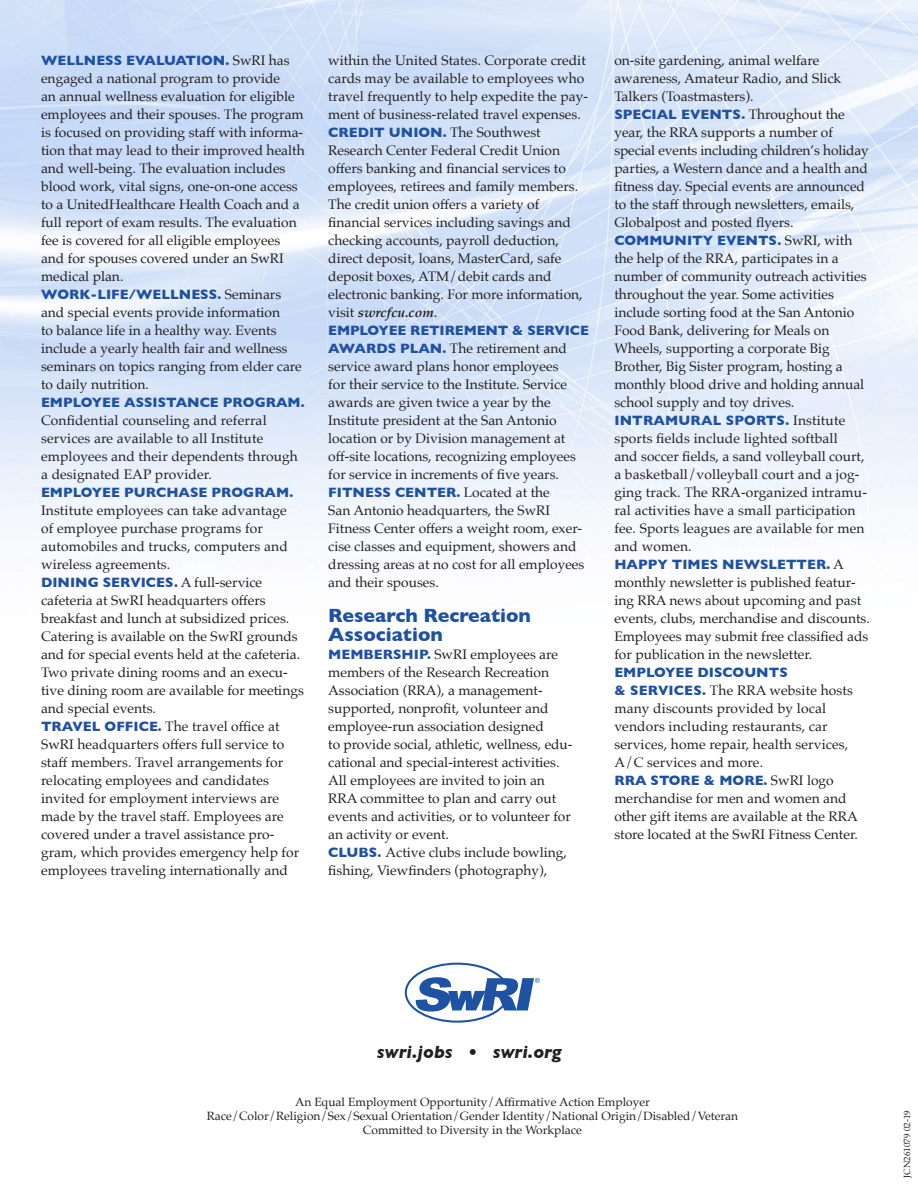
<style>
.page{position:relative;width:918px;height:1188px;background:#fff}
.page>*{position:absolute;margin:0;border:0;box-sizing:border-box;transform-origin:0 0}
.Head{font:700 19.5px/19.5px "Gill Sans";color:#1f51a3}
.t1{font:italic 700 18px "Gill Sans";color:#231f20}
.Body_Text{font:13.8px/18px "Palatino";color:#231f20}
.t2{font:12px "Palatino";color:#231f20}
.Body_Text-2{font:9px "Palatino";color:#231f20}
.s1{font-family:"Gill Sans";font-weight:700;color:#1f51a3}
.s2{font-family:"Palatino LT Std";font-weight:700;font-style:italic}
</style>
<div class="page">
<img style="left:0;top:0;width:918px;height:533px">
<svg style="left:405px;top:963px;width:135px;height:60px"></svg>
<p class="Body_Text" style="left:41px;top:52px;width:265px"><span class="s1">WELLNESS EVALUATION.</span> SwRI has engaged a national program to provide<br>an annual wellness evaluation for eligible employees and their spouses. The program is focused on providing staff with informa&shy;tion that may lead to their improved health and well-being. The evaluation includes blood work, vital signs, one-on-one access to a UnitedHealthcare Health Coach and a full report of exam results. The evaluation fee is covered for all eligible employees and for spouses covered under an SwRI medical plan.</p>
<p class="Body_Text" style="left:41px;top:286px;width:262px"><span class="s1">WORK-LIFE/WELLNESS.</span> Seminars and special events provide information<br>to balance life in a healthy way. Events include a yearly health fair and wellness seminars on topics ranging from elder care to daily nutrition.</p>
<p class="Body_Text" style="left:41px;top:393px;width:265px"><span class="s1">EMPLOYEE ASSISTANCE PROGRAM.<br></span>Confidential counseling and referral services are available to all Institute employees and their dependents through a designated EAP provider.</p>
<p class="Body_Text" style="left:41px;top:483px;width:254px"><span class="s1">EMPLOYEE PURCHASE PROGRAM.<br></span>Institute employees can take advantage of employee purchase programs for automobiles and trucks, computers and wireless agreements.</p>
<p class="Body_Text" style="left:41px;top:573px;width:264px"><span class="s1">DINING SERVICES.</span> A full-service cafeteria at SwRI headquarters offers breakfast and lunch at subsidized prices.<br>Catering is available on the SwRI grounds and for special events held at the cafeteria.<br>Two private dining rooms and an execu&shy;tive dining room are available for meetings and special events.</p>
<p class="Body_Text" style="left:41px;top:717px;width:260px"><span class="s1">TRAVEL OFFICE.</span> The travel office at SwRI headquarters offers full service to staff members. Travel arrangements for relocating employees and candidates invited for employment interviews are made by the travel staff. Employees are covered under a travel assistance pro&shy;gram, which provides emergency help for employees traveling internationally and</p>
<p class="Body_Text" style="left:328px;top:51px;width:261px">within the United States. Corporate credit cards may be available to employees who travel frequently to help expedite the pay&shy;ment of business-related travel expenses.</p>
<p class="Body_Text" style="left:328px;top:123px;width:256px"><span class="s1">CREDIT UNION.</span> The Southwest Research Center Federal Credit Union offers banking and financial services to employees, retirees and family members.<br>The credit union offers a variety of financial services including savings and checking accounts, payroll deduction, direct deposit, loans, MasterCard, safe deposit boxes, ATM/debit cards and electronic banking. For more information, visit <span class="s2">swrcfcu.com</span>.</p>
<p class="Body_Text" style="left:328px;top:321px;width:262px"><span class="s1">EMPLOYEE RETIREMENT &amp; SERVICE AWARDS PLAN.</span> The retirement and service award plans honor employees<br>for their service to the Institute. Service awards are given twice a year by the Institute president at the San Antonio location or by Division management at off-site locations, recognizing employees for service in increments of five years.</p>
<p class="Body_Text" style="left:328px;top:483px;width:258px"><span class="s1">FITNESS CENTER.</span> Located at the<br>San Antonio headquarters, the SwRI Fitness Center offers a weight room, exer&shy;cise classes and equipment, showers and dressing areas at no cost for all employees and their spouses.</p>
<p class="Head" style="left:328px;top:605px;width:204px">Research Recreation<br>Association</p>
<p class="Body_Text" style="left:328px;top:646px;width:246px"><span class="s1">MEMBERSHIP.</span> SwRI employees are members of the Research Recreation Association (RRA), a management&shy;supported, nonprofit, volunteer and employee-run association designed<br>to provide social, athletic, wellness, edu&shy;cational and special-interest activities.<br>All employees are invited to join an RRA committee to plan and carry out events and activities, or to volunteer for an activity or event.</p>
<p class="Body_Text" style="left:328px;top:844px;width:240px"><span class="s1">CLUBS.</span> Active clubs include bowling, fishing, Viewfinders (photography),</p>
<p class="Body_Text" style="left:614px;top:52px;width:228px">on-site gardening, animal welfare awareness, Amateur Radio, and Slick<br>Talkers (Toastmasters).</p>
<p class="Body_Text" style="left:614px;top:106px;width:256px"><span class="s1">SPECIAL EVENTS.</span> Throughout the year, the RRA supports a number of special events including children’s holiday parties, a Western dance and a health and fitness day. Special events are announced to the staff through newsletters, emails, Globalpost and posted flyers.</p>
<p class="Body_Text" style="left:614px;top:231px;width:254px"><span class="s1">COMMUNITY EVENTS.</span> SwRI, with the help of the RRA, participates in a number of community outreach activities throughout the year. Some activities include sorting food at the San Antonio Food Bank, delivering for Meals on Wheels, supporting a corporate Big Brother, Big Sister program, hosting a monthly blood drive and holding annual school supply and toy drives.</p>
<p class="Body_Text" style="left:614px;top:412px;width:254px"><span class="s1">INTRAMURAL SPORTS.</span> Institute sports fields include lighted softball<br>and soccer fields, a sand volleyball court, a basketball/volleyball court and a jog&shy;ging track. The RRA-organized intramu&shy;ral activities have a small participation fee. Sports leagues are available for men and women.</p>
<p class="Body_Text" style="left:614px;top:556px;width:257px"><span class="s1">HAPPY TIMES NEWSLETTER.</span> A monthly newsletter is published featur&shy;ing RRA news about upcoming and past events, clubs, merchandise and discounts.<br>Employees may submit free classified ads for publication in the newsletter.</p>
<p class="Body_Text" style="left:614px;top:663px;width:240px"><span class="s1">EMPLOYEE DISCOUNTS<br>&amp; SERVICES.</span> The RRA website hosts many discounts provided by local vendors including restaurants, car services, home repair, health services,<br>A/C services and more.</p>
<p class="Body_Text" style="left:614px;top:771px;width:245px"><span class="s1">RRA STORE &amp; MORE.</span> SwRI logo merchandise for men and women and other gift items are available at the RRA store located at the SwRI Fitness Center.</p>
<p class="t1" style="left:377px;top:1041px;width:186px">swri.jobs • swri.org</p>
<p class="t2" style="left:295px;top:1092px;width:356px">An Equal Employment Opportunity/Affirmative Action Employer</p>
<p class="t2" style="left:207px;top:1106px;width:533px">Race/Color/Religion/Sex/Sexual Orientation/Gender Identity/National Origin/Disabled/Veteran</p>
<p class="t2" style="left:363px;top:1120px;width:221px">Committed to Diversity in the Workplace</p>
<p class="Body_Text-2" style="left:900px;top:1178px;width:69px;rotate:-90deg">JCN261079 02-19</p>
</div>
